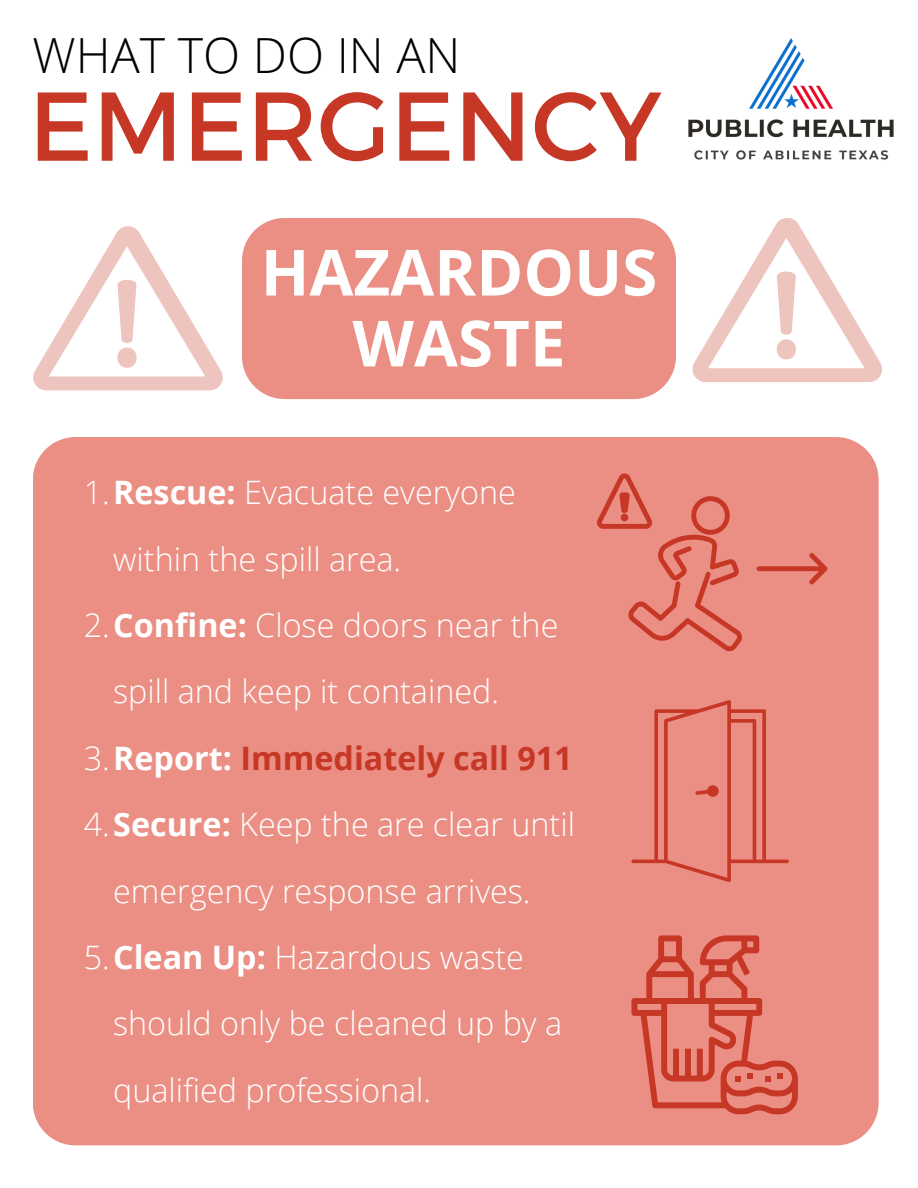
<style>
.page{position:relative;width:918px;height:1188px;background:#fff}
.page>*{position:absolute;margin:0;border:0;box-sizing:border-box;transform-origin:0 0}
.t1{font:97.5px "Montserrat";color:#c63726}
.t2{font:700 63.75px/70.8px "Open Sans";color:#fff;text-align:center}
.t3{font:300 48.45px "Open Sans";color:#000}
.t4{font:300 32.25px/66.3px "Open Sans";color:#fff}
.t5{font:700 32.25px "Open Sans";color:#c63726}
.s1{font-weight:700}
.s2{font-weight:300;color:#fff}
.s3{color:#fff}
</style>
<div class="page">
<div style="left:242px;top:218px;width:434px;height:181px;background:#eb8f84"></div>
<img style="left:688px;top:38px;width:206px;height:122px">
<div style="left:33px;top:437px;width:846px;height:708px;background:#eb8f84"></div>
<svg style="left:33px;top:226px;width:190px;height:164px"></svg>
<svg style="left:692px;top:218px;width:190px;height:164px"></svg>
<svg style="left:597px;top:474px;width:230px;height:178px;background:#e68579"></svg>
<svg style="left:631px;top:700px;width:158px;height:182px;background:#e58276"></svg>
<svg style="left:631px;top:935px;width:167px;height:179px;background:#df7468"></svg>
<p class="t3" style="left:33px;top:21px;width:429px">WHAT TO DO IN AN</p>
<p class="t1" style="left:29px;top:63px;width:634px">EMERGENCY</p>
<p class="t2" style="left:261px;top:235px;width:398px">HAZARDOUS<br>WASTE</p>
<p class="t4" style="left:113px;top:459px;width:404px;text-indent:-29px">1.<span class="s1">Rescue:</span> Evacuate everyone within the spill area.</p>
<p class="t4" style="left:113px;top:591px;width:447px;text-indent:-29px">2.<span class="s1">Confine:</span> Close doors near the spill and keep it contained.</p>
<p class="t5" style="left:84px;top:735px;width:490px"><span class="s2">3.</span><span class="s3">Report:</span> Immediately call 911</p>
<p class="t4" style="left:84px;top:791px;width:493px;text-align:center">4.<span class="s1">Secure:</span> Keep the are clear until emergency response arrives.</p>
<p class="t4" style="left:113px;top:923px;width:451px;text-indent:-29px">5.<span class="s1">Clean Up:</span> Hazardous waste should only be cleaned up by a qualified professional.</p>
</div>
